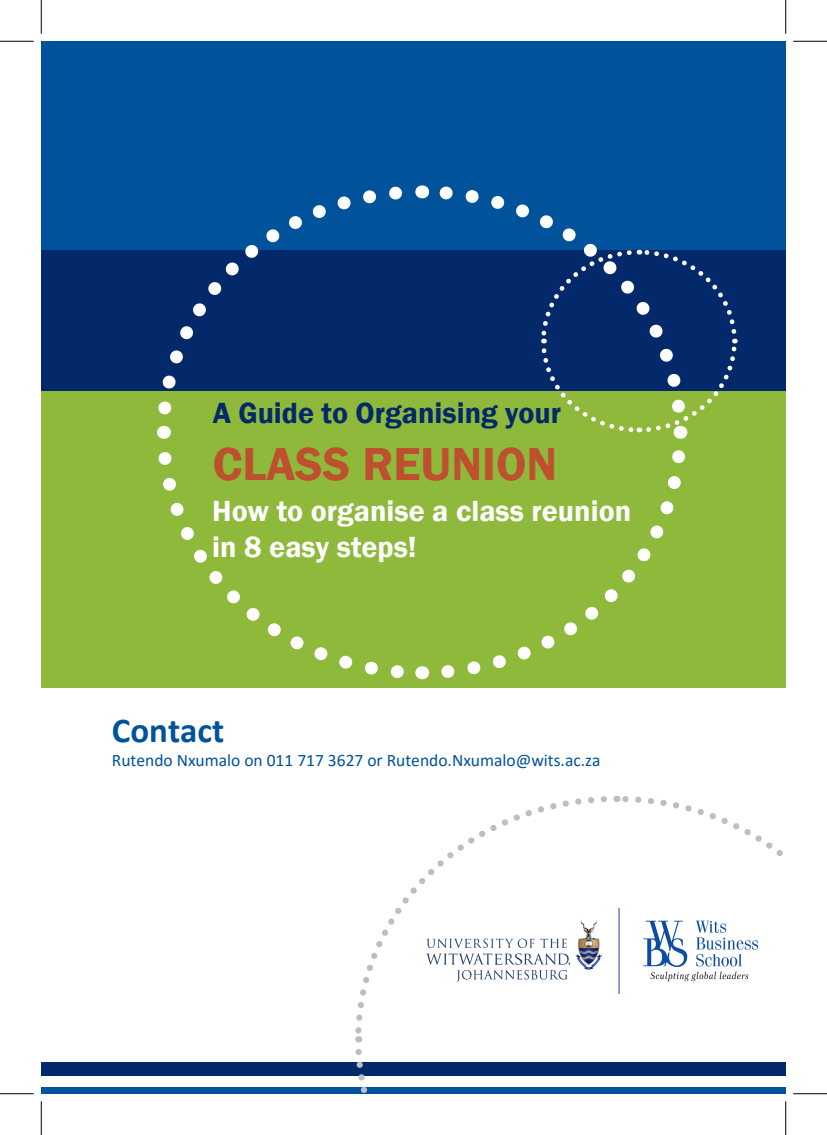
<style>
.page{position:relative;width:827px;height:1135px;background:#fff}
.page>*{position:absolute;margin:0;border:0;box-sizing:border-box;transform-origin:0 0}
.t1{font:600 47.5px "Franklin Gothic";color:#be4f2f}
.t2{font:700 35px "Calibri";color:#00539b}
.t3{font:600 30px/36px "Franklin Gothic";color:#fff}
.t4{font:600 30px "Franklin Gothic";color:#03296a}
.t5{font:17.5px "Calibri";color:#00539b}
</style>
<div class="page">
<div style="left:41px;top:1087px;width:744px;height:7px;background:#00539b"></div>
<div style="left:41px;top:1062px;width:744px;height:13px;background:#03296a"></div>
<div style="left:41px;top:41px;width:744px;height:209px;background:#00539b"></div>
<div style="left:41px;top:365px;width:744px;height:351px;background:#8eb93b"></div>
<div style="left:41px;top:688px;width:744px;height:205px;background:#fff"></div>
<div style="left:41px;top:250px;width:744px;height:141px;background:#03296a"></div>
<svg style="left:441px;top:450px;width:244px;height:228px"></svg>
<div style="left:421px;top:179px;width:272px;height:71px;background:#00539b"></div>
<svg style="left:150px;top:179px;width:260px;height:254px"></svg>
<svg style="left:158px;top:452px;width:264px;height:228px"></svg>
<svg style="left:538px;top:247px;width:201px;height:192px"></svg>
<svg style="left:422px;top:185px;width:1px;height:13px"></svg>
<svg style="left:163px;top:426px;width:1px;height:13px"></svg>
<svg style="left:422px;top:666px;width:1px;height:13px"></svg>
<svg style="left:622px;top:1075px;width:163px;height:1px"></svg>
<svg style="left:616px;top:795px;width:167px;height:114px"></svg>
<svg style="left:355px;top:796px;width:252px;height:238px"></svg>
<svg style="left:352px;top:1036px;width:264px;height:57px"></svg>
<img style="left:418px;top:909px;width:341px;height:85px">
<hr style="left:0;top:41px;width:34px;height:1px;background:#000">
<hr style="left:793px;top:41px;width:34px;height:1px;background:#000">
<hr style="left:0;top:1093px;width:34px;height:1px;background:#000">
<hr style="left:793px;top:1093px;width:34px;height:1px;background:#000">
<hr style="left:41px;top:0;width:1px;height:34px;background:#000">
<hr style="left:41px;top:1101px;width:1px;height:34px;background:#000">
<hr style="left:785px;top:0;width:1px;height:34px;background:#000">
<hr style="left:785px;top:1101px;width:1px;height:34px;background:#000">
<h3 class="t4" style="left:213px;top:394px;width:350px">A Guide to Organising your</h3>
<h1 class="t1" style="left:213px;top:435px;width:346px">CLASS REUNION</h1>
<h3 class="t3" style="left:212px;top:494px;width:420px">How to organise a class reunion in 8 easy steps!</h3>
<h2 class="t2" style="left:112px;top:706px;width:114px">Contact</h2>
<p class="t5" style="left:112px;top:748px;width:490px">Rutendo Nxumalo on 011 717 3627 or Rutendo.Nxumalo@wits.ac.za</p>
</div>
